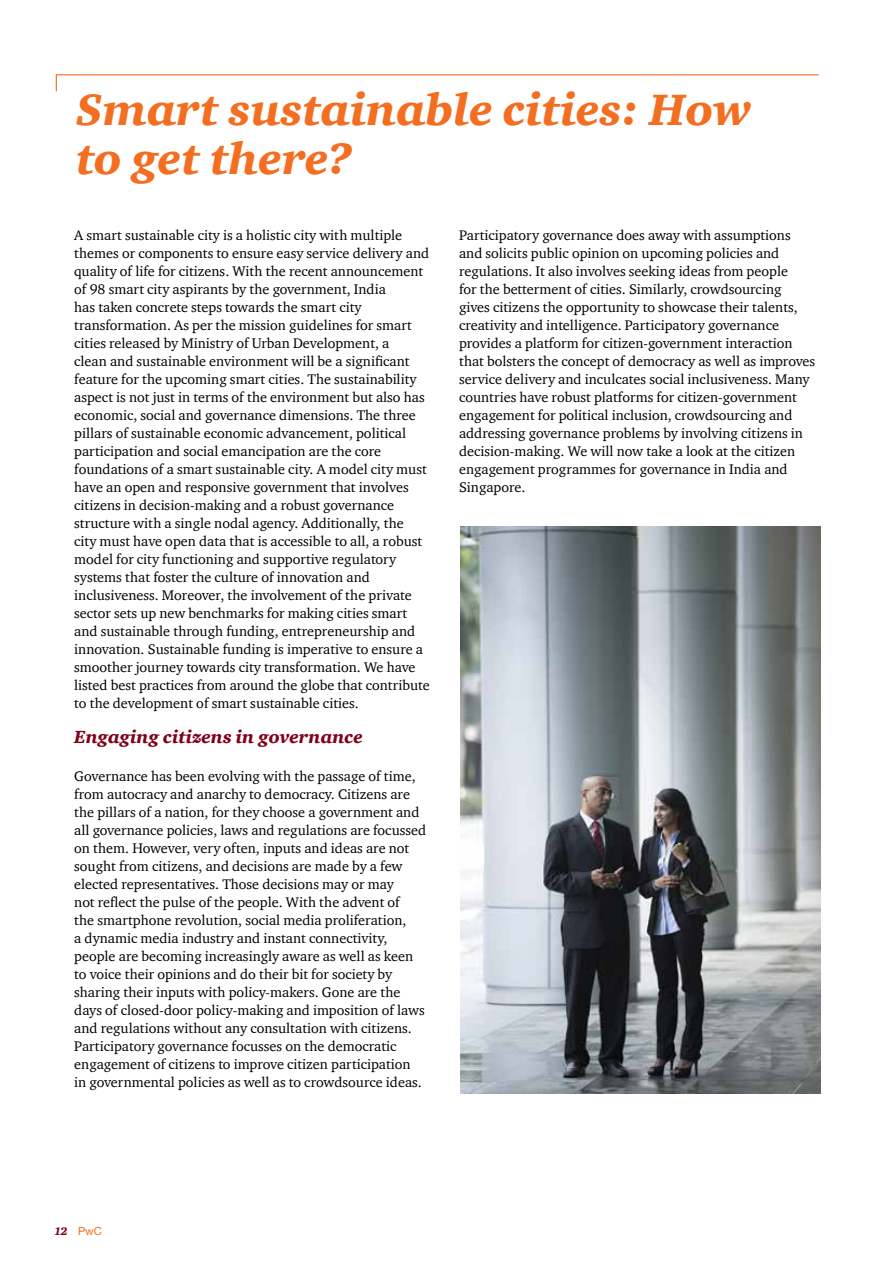
<style>
.page{position:relative;width:893px;height:1263px;background:#fff}
.page>*{position:absolute;margin:0;border:0;box-sizing:border-box;transform-origin:0 0}
.t1{font:italic 900 45px/49.5px "ITC Charter Com";color:#f36e21}
.t2{font:italic 900 18px "ITC Charter Com";color:#80021a}
.t3{font:14.25px/18px "ITC Charter Com";color:#000}
.t4{font:11.25px "Helvetica Neue";color:#f36e21}
.s1{font-family:"ITC Charter Com";font-weight:900;font-style:italic;color:#80021a}
</style>
<div class="page">
<svg style="left:55px;top:74px;width:764px;height:18px"></svg>
<img style="left:460px;top:527px;width:360px;height:567px">
<h1 class="t1" style="left:76px;top:84px;width:677px">Smart sustainable cities: How to get there?</h1>
<p class="t3" style="left:74px;top:226px;width:357px">A smart sustainable city is a holistic city with multiple themes or components to ensure easy service delivery and quality of life for citizens. With the recent announcement of 98 smart city aspirants by the government, India<br>has taken concrete steps towards the smart city transformation. As per the mission guidelines for smart cities released by Ministry of Urban Development, a<br>clean and sustainable environment will be a significant feature for the upcoming smart cities. The sustainability aspect is not just in terms of the environment but also has economic, social and governance dimensions. The three pillars of sustainable economic advancement, political participation and social emancipation are the core foundations of a smart sustainable city. A model city must have an open and responsive government that involves citizens in decision-making and a robust governance structure with a single nodal agency. Additionally, the<br>city must have open data that is accessible to all, a robust model for city functioning and supportive regulatory systems that foster the culture of innovation and inclusiveness. Moreover, the involvement of the private sector sets up new benchmarks for making cities smart and sustainable through funding, entrepreneurship and innovation. Sustainable funding is imperative to ensure a smoother journey towards city transformation. We have listed best practices from around the globe that contribute to the development of smart sustainable cities.</p>
<p class="t2" style="left:74px;top:725px;width:290px">Engaging citizens in governance</p>
<p class="t3" style="left:74px;top:767px;width:353px">Governance has been evolving with the passage of time, from autocracy and anarchy to democracy. Citizens are the pillars of a nation, for they choose a government and all governance policies, laws and regulations are focussed on them. However, very often, inputs and ideas are not sought from citizens, and decisions are made by a few elected representatives. Those decisions may or may<br>not reflect the pulse of the people. With the advent of<br>the smartphone revolution, social media proliferation,<br>a dynamic media industry and instant connectivity, people are becoming increasingly aware as well as keen to voice their opinions and do their bit for society by sharing their inputs with policy-makers. Gone are the days of closed-door policy-making and imposition of laws and regulations without any consultation with citizens.<br>Participatory governance focusses on the democratic engagement of citizens to improve citizen participation in governmental policies as well as to crowdsource ideas.</p>
<p class="t3" style="left:459px;top:226px;width:358px">Participatory governance does away with assumptions and solicits public opinion on upcoming policies and regulations. It also involves seeking ideas from people<br>for the betterment of cities. Similarly, crowdsourcing gives citizens the opportunity to showcase their talents, creativity and intelligence. Participatory governance provides a platform for citizen-government interaction that bolsters the concept of democracy as well as improves service delivery and inculcates social inclusiveness. Many countries have robust platforms for citizen-government engagement for political inclusion, crowdsourcing and addressing governance problems by involving citizens in decision-making. We will now take a look at the citizen engagement programmes for governance in India and Singapore.</p>
<p class="t4" style="left:54px;top:1224px;width:49px"><span class="s1">12</span> PwC</p>
</div>
